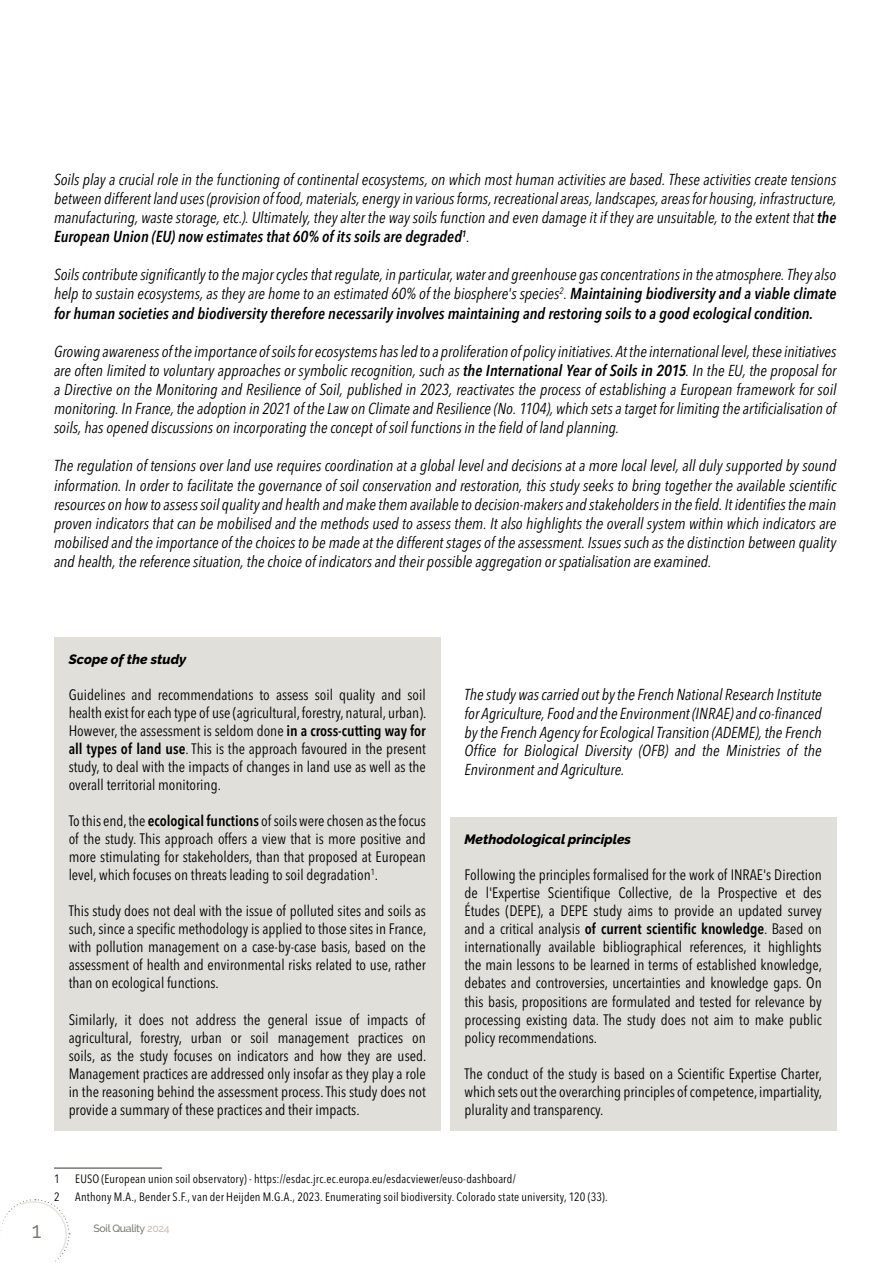
<style>
.page{position:relative;width:893px;height:1263px;background:#fff}
.page>*{position:absolute;margin:0;border:0;box-sizing:border-box;transform-origin:0 0}
.t1{font:22.5px "Raleway";color:#797870}
.t2{font:italic condensed 15.75px/19px "Avenir Next LT Pro";color:#000;text-align:justify}
.t3{font:condensed 15px/18px "Avenir Next LT Pro";color:#000;text-align:justify}
.t4{font:italic 800 13.5px "Raleway";color:#000}
.t5{font:condensed 12px "Avenir Next LT Pro";letter-spacing:.015em;color:#000}
.t6{font:500 10.5px "Raleway";letter-spacing:-.03em;color:#797870}
.s1{font-weight:600}
.s2{color:#c4c0b4}
</style>
<div class="page">
<svg style="left:0;top:1199px;width:71px;height:64px"></svg>
<hr style="left:54px;top:1167px;width:108px;height:2px;background:#797870">
<div style="left:54px;top:637px;width:387px;height:493px;background:#e1dfd9"></div>
<div style="left:450px;top:817px;width:386px;height:314px;background:#e1dfd9"></div>
<p class="t2" style="left:54px;top:170px;width:784px">Soils play a crucial role in the functioning of continental ecosystems, on which most human activities are based. These activities create tensions between different land uses (provision of food, materials, energy in various forms, recreational areas, landscapes, areas for housing, infrastructure, manufacturing, waste storage, etc.). Ultimately, they alter the way soils function and even damage it if they are unsuitable, to the extent that <span class="s1">the European Union (EU) now estimates that 60% of its soils are degraded</span><sup>1</sup>.</p>
<p class="t2" style="left:54px;top:265px;width:784px">Soils contribute significantly to the major cycles that regulate, in particular, water and greenhouse gas concentrations in the atmosphere. They also help to sustain ecosystems, as they are home to an estimated 60% of the biosphere's species<sup>2</sup>. <span class="s1">Maintaining biodiversity and a viable climate for human societies and biodiversity therefore necessarily involves maintaining and restoring soils to a good ecological condition.</span></p>
<p class="t2" style="left:54px;top:342px;width:784px">Growing awareness of the importance of soils for ecosystems has led to a proliferation of policy initiatives. At the international level, these initiatives are often limited to voluntary approaches or symbolic recognition, such as <span class="s1">the International Year of Soils in 2015</span>. In the EU, the proposal for a Directive on the Monitoring and Resilience of Soil, published in 2023, reactivates the process of establishing a European framework for soil monitoring. In France, the adoption in 2021 of the Law on Climate and Resilience (No. 1104), which sets a target for limiting the artificialisation of soils, has opened discussions on incorporating the concept of soil functions in the field of land planning.</p>
<p class="t2" style="left:54px;top:456px;width:784px">The regulation of tensions over land use requires coordination at a global level and decisions at a more local level, all duly supported by sound information. In order to facilitate the governance of soil conservation and restoration, this study seeks to bring together the available scientific resources on how to assess soil quality and health and make them available to decision-makers and stakeholders in the field. It identifies the main proven indicators that can be mobilised and the methods used to assess them. It also highlights the overall system within which indicators are mobilised and the importance of the choices to be made at the different stages of the assessment. Issues such as the distinction between quality and health, the reference situation, the choice of indicators and their possible aggregation or spatialisation are examined.</p>
<p class="t4" style="left:69px;top:652px;width:119px">Scope of the study</p>
<p class="t3" style="left:69px;top:686px;width:359px">Guidelines and recommendations to assess soil quality and soil health exist for each type of use (agricultural, forestry, natural, urban).<br>However, the assessment is seldom done <span class="s1">in a cross-cutting way for all types of land use</span>. This is the approach favoured in the present study, to deal with the impacts of changes in land use as well as the overall territorial monitoring.</p>
<p class="t3" style="left:69px;top:812px;width:359px">To this end, the <span class="s1">ecological functions</span> of soils were chosen as the focus of the study. This approach offers a view that is more positive and more stimulating for stakeholders, than that proposed at European level, which focuses on threats leading to soil degradation<sup>1</sup>.</p>
<p class="t3" style="left:69px;top:902px;width:359px">This study does not deal with the issue of polluted sites and soils as such, since a specific methodology is applied to those sites in France, with pollution management on a case-by-case basis, based on the assessment of health and environmental risks related to use, rather than on ecological functions.</p>
<p class="t3" style="left:69px;top:1010px;width:359px">Similarly, it does not address the general issue of impacts of agricultural, forestry, urban or soil management practices on soils, as the study focuses on indicators and how they are used.<br>Management practices are addressed only insofar as they play a role in the reasoning behind the assessment process. This study does not provide a summary of these practices and their impacts.</p>
<p class="t2" style="left:465px;top:685px;width:359px">The study was carried out by the French National Research Institute for Agriculture, Food and the Environment (INRAE) and co-financed by the French Agency for Ecological Transition (ADEME), the French Office for Biological Diversity (OFB) and the Ministries of the Environment and Agriculture.</p>
<p class="t4" style="left:465px;top:832px;width:168px">Methodological principles</p>
<p class="t3" style="left:465px;top:866px;width:359px">Following the principles formalised for the work of INRAE's Direction de l'Expertise Scientifique Collective, de la Prospective et des Études (DEPE), a DEPE study aims to provide an updated survey and a critical analysis <span class="s1">of current scientific knowledge</span>. Based on internationally available bibliographical references, it highlights the main lessons to be learned in terms of established knowledge, debates and controversies, uncertainties and knowledge gaps. On this basis, propositions are formulated and tested for relevance by processing existing data. The study does not aim to make public policy recommendations.</p>
<p class="t3" style="left:465px;top:1064px;width:359px">The conduct of the study is based on a Scientific Expertise Charter, which sets out the overarching principles of competence, impartiality, plurality and transparency.</p>
<p class="t5" style="left:54px;top:1171px;width:7px">1</p>
<p class="t5" style="left:75px;top:1171px;width:442px">EUSO (European union soil observatory) - https://esdac.jrc.ec.europa.eu/esdacviewer/euso-dashboard/</p>
<p class="t5" style="left:54px;top:1190px;width:7px">2</p>
<p class="t5" style="left:75px;top:1190px;width:534px">Anthony M.A., Bender S.F., van der Heijden M.G.A., 2023. Enumerating soil biodiversity. Colorado state university, 120 (33).</p>
<h1 class="t1" style="left:32px;top:1217px;width:11px">1</h1>
<p class="t6" style="left:94px;top:1222px;width:78px">Soil Quality <span class="s2">2024</span></p>
</div>
